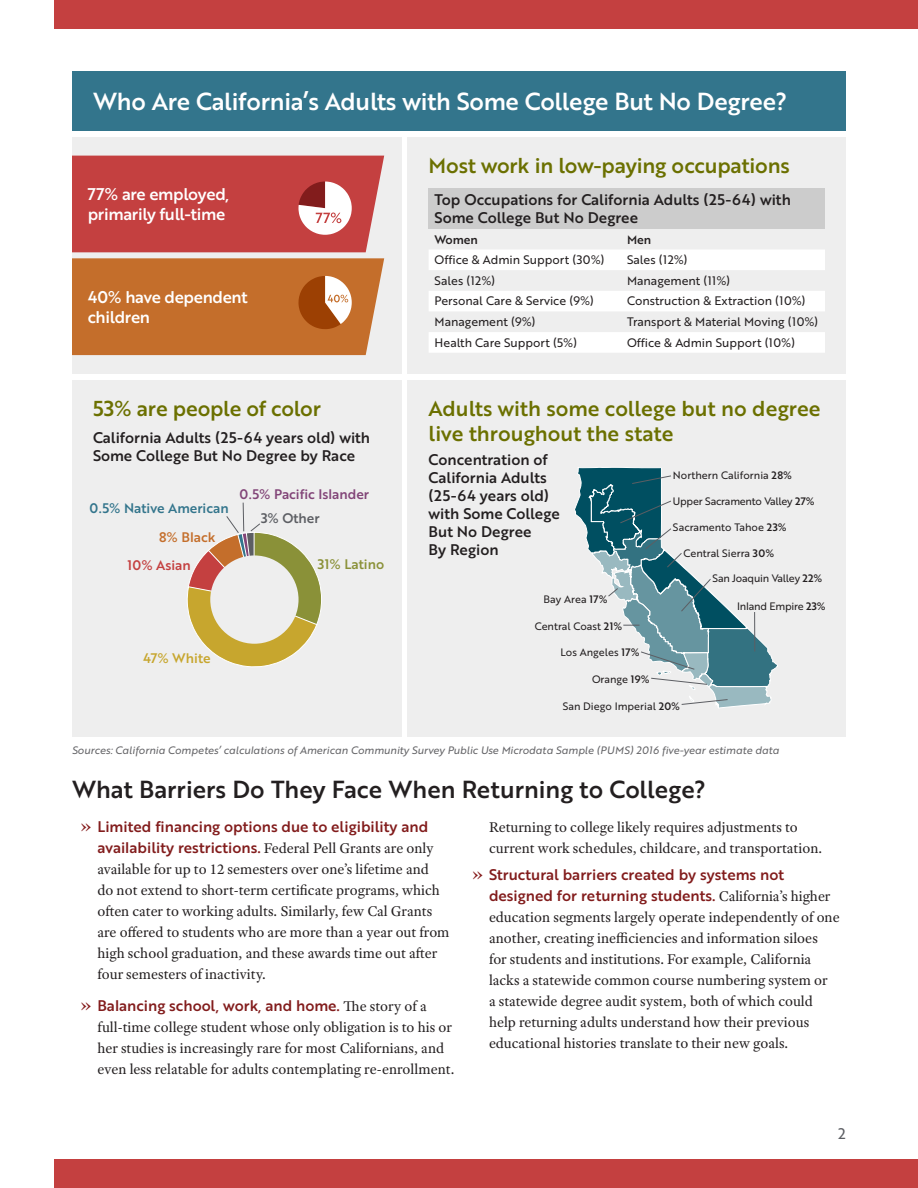
<style>
.page{position:relative;width:918px;height:1188px;background:#fff}
.page>*{position:absolute;margin:0;border:0;box-sizing:border-box;transform-origin:0 0}
.t1{font:24px "Brother 1816 Medium";letter-spacing:-.01em;color:#fff}
.t2{font:24px "Brother 1816 Medium";color:#231f20}
.t3{font:21px/25.2px "Brother 1816 Medium";color:#6b7000}
.t4{font:16.5px/19.8px "Brother 1816 Medium";letter-spacing:-.02em;color:#fff}
.t5{font:15px/21px "Adobe Text Pro";color:#231f20}
.t6{font:15px/18px "Brother 1816 Medium";color:#231f20}
.t7{font:15px "Brother 1816 Regular";color:#5c5e63}
.t8{font:13.5px "Brother 1816 Medium";color:#824578}
.t9{font:13.5px "Brother 1816 Medium";color:#33758c}
.t10{font:13.5px "Brother 1816 Medium";color:#8a9138}
.t11{font:13.5px "Brother 1816 Medium";color:#c44040}
.t12{font:13.5px "Brother 1816 Medium";color:#c7a62e}
.t13{font:13.5px "Brother 1816 Medium";color:#c46e2b}
.t14{font:13.5px "Brother 1816 Medium";color:#5c5e63}
.t15{font:12px "Brother 1816 Regular";color:#231f20}
.t16{font:12px "Brother 1816 Medium";color:#231f20}
.t17{font:10.5px "Brother 1816 Regular";color:#231f20}
.t18{font:10.5px "Brother 1816 Regular Italic";color:#656568}
.t19{font:10.5px "Brother 1816 Regular";letter-spacing:-.02em;color:#231f20}
.s1{font-family:"Brother 1816 Medium"}
.s2{font-size:21px;color:#851a1a}
.s3{font-family:"Brother 1816 Medium";color:#821c1c}
</style>
<div class="page">
<div style="left:54px;top:0;width:864px;height:28px;background:#c44040"></div>
<div style="left:54px;top:1160px;width:864px;height:28px;background:#c44040"></div>
<div style="left:72px;top:137px;width:330px;height:237px;background:#eee"></div>
<div style="left:72px;top:72px;width:774px;height:59px;background:#33758c"></div>
<div style="left:72px;top:380px;width:330px;height:357px;background:#eee"></div>
<div style="left:408px;top:380px;width:438px;height:357px;background:#eee"></div>
<svg style="left:72px;top:156px;width:312px;height:96px;background:#c74e4e"></svg>
<svg style="left:72px;top:258px;width:312px;height:97px;background:#c57435"></svg>
<div style="left:408px;top:137px;width:438px;height:237px;background:#eee"></div>
<div style="left:429px;top:188px;width:396px;height:41px;background:#ccc"></div>
<svg style="left:429px;top:250px;width:396px;height:103px"></svg>
<svg style="left:574px;top:467px;width:204px;height:241px"></svg>
<svg style="left:187px;top:502px;width:135px;height:165px"></svg>
<p class="t1" style="left:93px;top:83px;width:696px">Who Are California’s Adults with Some College But No Degree?</p>
<p class="t4" style="left:88px;top:184px;width:143px">77% are employed, primarily full-time</p>
<p class="t4" style="left:88px;top:286px;width:161px">40% have dependent children</p>
<p class="t3" style="left:93px;top:395px;width:230px">53% are people of color</p>
<p class="t6" style="left:93px;top:428px;width:279px">California Adults (25-64 years old) with<br>Some College But No Degree by Race</p>
<p class="t9" style="left:89px;top:498px;width:141px">0.5% Native American</p>
<p class="t13" style="left:159px;top:527px;width:58px">8% Black</p>
<p class="t8" style="left:239px;top:484px;width:131px">0.5% Pacific Islander</p>
<p class="t14" style="left:261px;top:508px;width:60px">3% Other</p>
<p class="t11" style="left:127px;top:555px;width:65px">10% Asian</p>
<p class="t10" style="left:318px;top:554px;width:68px">31% Latino</p>
<p class="t12" style="left:143px;top:648px;width:69px">47% White</p>
<p class="t3" style="left:429px;top:152px;width:363px">Most work in low-paying occupations</p>
<p class="t6" style="left:435px;top:190px;width:358px">Top Occupations for California Adults (25-64) with<br>Some College But No Degree</p>
<p class="t16" style="left:435px;top:230px;width:45px">Women</p>
<p class="t16" style="left:627px;top:230px;width:26px">Men</p>
<p class="t15" style="left:435px;top:251px;width:171px">Office &amp; Admin Support (30%)</p>
<p class="t15" style="left:627px;top:251px;width:62px">Sales (12%)</p>
<p class="t15" style="left:435px;top:272px;width:62px">Sales (12%)</p>
<p class="t15" style="left:627px;top:272px;width:105px">Management (11%)</p>
<p class="t15" style="left:435px;top:292px;width:161px">Personal Care &amp; Service (9%)</p>
<p class="t15" style="left:627px;top:292px;width:180px">Construction &amp; Extraction (10%)</p>
<p class="t15" style="left:435px;top:313px;width:102px">Management (9%)</p>
<p class="t15" style="left:627px;top:313px;width:193px">Transport &amp; Material Moving (10%)</p>
<p class="t15" style="left:435px;top:333px;width:144px">Health Care Support (5%)</p>
<p class="t15" style="left:627px;top:333px;width:169px">Office &amp; Admin Support (10%)</p>
<p class="t3" style="left:429px;top:395px;width:394px">Adults with some college but no degree live throughout the state</p>
<p class="t6" style="left:429px;top:450px;width:133px">Concentration of<br>California Adults (25-64 years old) with Some College<br>But No Degree<br>By Region</p>
<p class="t17" style="left:673px;top:468px;width:121px">Northern California <span class="s1">28%</span></p>
<p class="t19" style="left:673px;top:493px;width:143px">Upper Sacramento Valley <span class="s1">27%</span></p>
<p class="t17" style="left:673px;top:519px;width:115px">Sacramento Tahoe <span class="s1">23%</span></p>
<p class="t17" style="left:683px;top:545px;width:92px">Central Sierra <span class="s1">30%</span></p>
<p class="t19" style="left:712px;top:571px;width:111px">San Joaquin Valley <span class="s1">22%</span></p>
<p class="t19" style="left:737px;top:598px;width:90px">Inland Empire <span class="s1">23%</span></p>
<p class="t17" style="left:544px;top:591px;width:65px">Bay Area <span class="s1">17%</span></p>
<p class="t17" style="left:535px;top:618px;width:89px">Central Coast <span class="s1">21%</span></p>
<p class="t17" style="left:561px;top:645px;width:81px">Los Angeles <span class="s1">17%</span></p>
<p class="t17" style="left:592px;top:672px;width:59px">Orange <span class="s1">19%</span></p>
<p class="t17" style="left:563px;top:699px;width:119px">San Diego Imperial <span class="s1">20%</span></p>
<p class="t18" style="left:72px;top:743px;width:709px">Sources: California Competes’ calculations of American Community Survey Public Use Microdata Sample (PUMS) 2016 five-year estimate data</p>
<p class="t2" style="left:72px;top:771px;width:635px">What Barriers Do They Face When Returning to College?</p>
<p class="t5" style="left:489px;top:817px;width:335px">Returning to college likely requires adjustments to current work schedules, childcare, and transportation.</p>
<p class="t5" style="left:489px;top:865px;width:352px;text-indent:-18px"><span class="s2">»</span> <span class="s3">Structural barriers created by systems not designed for returning students.</span> California’s higher education segments largely operate independently of one another, creating inefficiencies and information siloes<br>for students and institutions. For example, California lacks a statewide common course numbering system or<br>a statewide degree audit system, both of which could help returning adults understand how their previous educational histories translate to their new goals.</p>
<p class="t5" style="left:98px;top:817px;width:354px;text-indent:-18px"><span class="s2">»</span> <span class="s3">Limited financing options due to eligibility and availability restrictions.</span> Federal Pell Grants are only available for up to 12 semesters over one’s lifetime and<br>do not extend to short-term certificate programs, which often cater to working adults. Similarly, few Cal Grants are offered to students who are more than a year out from high school graduation, and these awards time out after four semesters of inactivity.</p>
<p class="t5" style="left:98px;top:995px;width:359px;text-indent:-18px"><span class="s2">»</span> <span class="s3">Balancing school, work, and home.</span> The story of a full-time college student whose only obligation is to his or her studies is increasingly rare for most Californians, and even less relatable for adults contemplating re-enrollment.</p>
<p class="t7" style="left:838px;top:1122px;width:9px">2</p>
</div>
